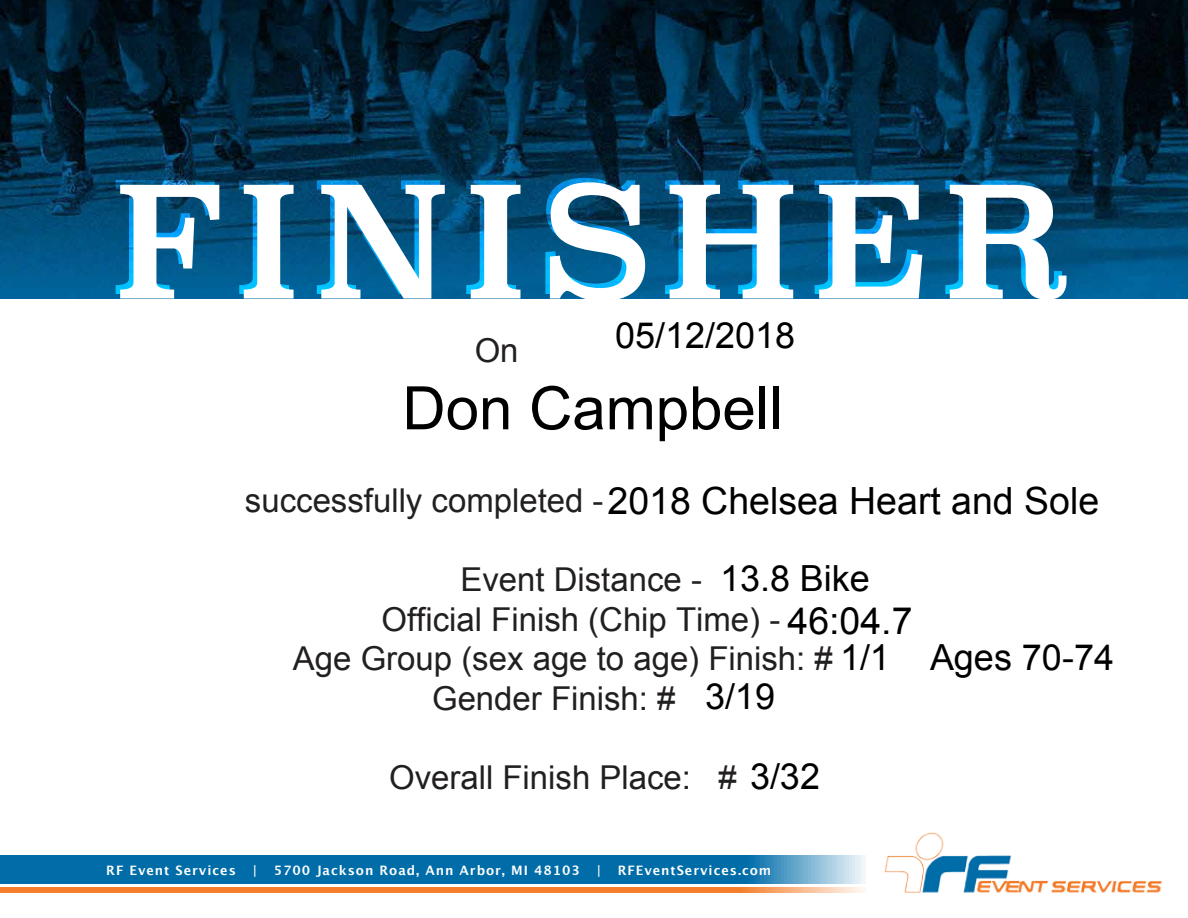
<style>
.page{position:relative;width:1188px;height:918px;background:#fff}
.page>*{position:absolute;margin:0;border:0;box-sizing:border-box;transform-origin:0 0}
.t1{font:153px "Superclarendon";letter-spacing:.1em;color:#fff}
.t2{font:60px "Arial";color:#000}
.t3{font:37.5px "Arial";color:#000}
.t4{font:36px "Arial";color:#000}
.t5{font:32.85px "Arial";color:#221f20}
.t6{font:700 13.05px "Lucida Grande";letter-spacing:.075em;color:#fff}
.s1{font-size:36px;color:#000}
</style>
<div class="page">
<img style="left:0;top:0;width:1188px;height:298px">
<img style="left:884px;top:832px;width:278px;height:61px">
<svg style="left:0;top:856px;width:865px;height:27px;background:#1076ae"></svg>
<svg style="left:0;top:887px;width:865px;height:5px;background:#f48739"></svg>
<h1 class="t1" style="left:110px;top:135px;width:957px">FINISHER</h1>
<p class="t5" style="left:475px;top:328px;width:45px">On</p>
<p class="t4" style="left:615px;top:315px;width:182px">05/12/2018</p>
<h2 class="t2" style="left:402px;top:375px;width:382px">Don Campbell</h2>
<p class="t3" style="left:608px;top:480px;width:493px">2018 Chelsea Heart and Sole</p>
<p class="t5" style="left:245px;top:479px;width:360px">successfully completed -</p>
<p class="t4" style="left:720px;top:558px;width:151px">13.8 Bike</p>
<p class="t5" style="left:460px;top:558px;width:243px">Event Distance -</p>
<p class="t5" style="left:382px;top:598px;width:400px">Official Finish (Chip Time) -</p>
<p class="t5" style="left:293px;top:637px;width:599px">Age Group (sex age to age) Finish: # <span class="s1">1/1</span></p>
<p class="t5" style="left:432px;top:677px;width:245px">Gender Finish: #</p>
<p class="t3" style="left:788px;top:600px;width:127px">46:04.7</p>
<p class="t4" style="left:705px;top:677px;width:72px">3/19</p>
<p class="t4" style="left:930px;top:638px;width:186px">Ages 70-74</p>
<p class="t5" style="left:389px;top:756px;width:432px">Overall Finish Place: # <span class="s1">3/32</span></p>
<p class="t6" style="left:106px;top:860px;width:131px">RF Event Services</p>
<p class="t6" style="left:252px;top:860px;width:6px">|</p>
<p class="t6" style="left:274px;top:860px;width:308px">5700 Jackson Road, Ann Arbor, MI 48103</p>
<p class="t6" style="left:596px;top:860px;width:6px">|</p>
<p class="t6" style="left:618px;top:860px;width:155px">RFEventServices.com</p>
</div>
